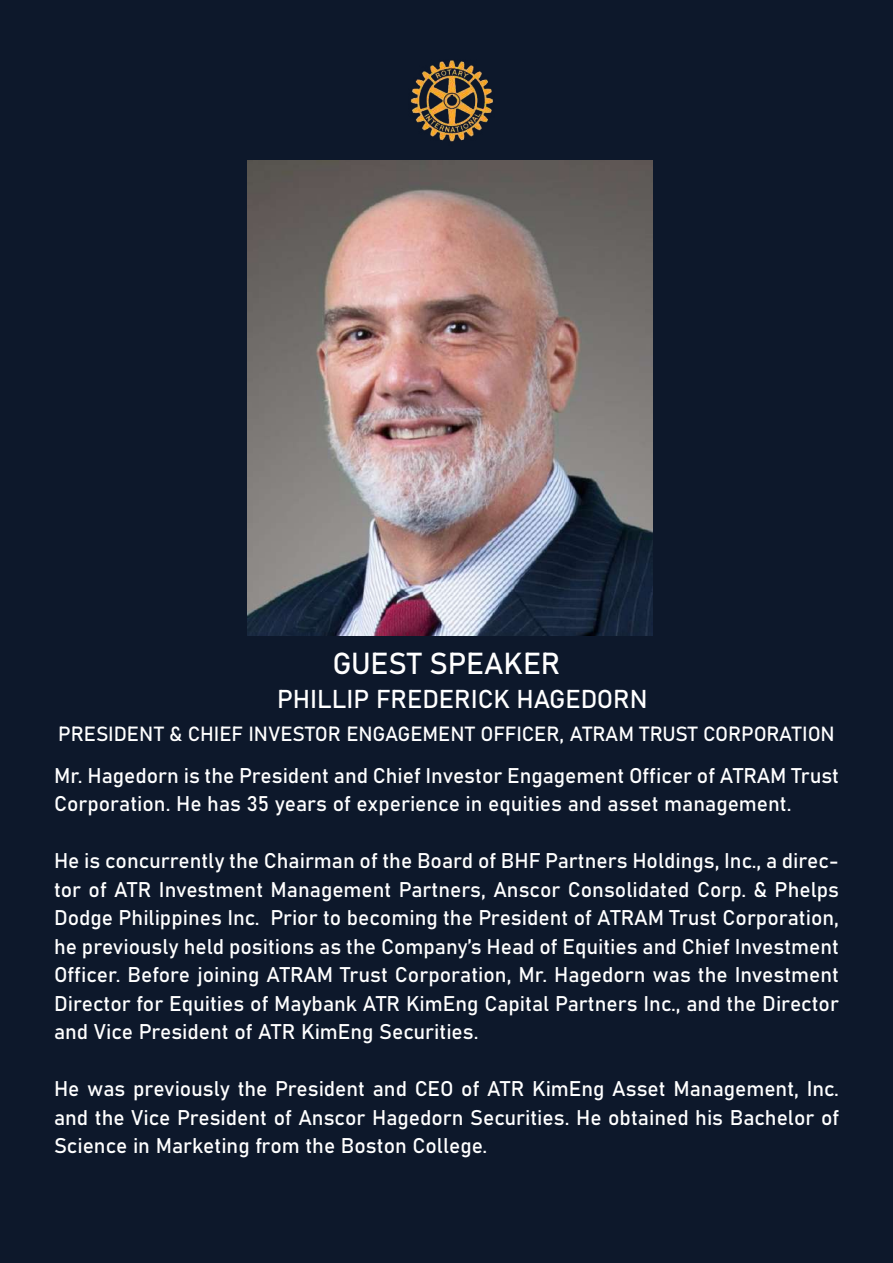
<style>
.page{position:relative;width:893px;height:1263px;background:#0d182b}
.page>*{position:absolute;margin:0;border:0;box-sizing:border-box;transform-origin:0 0}
.t1{font:30px "Bahnschrift";color:#fff}
.t2{font:25.5px "Bahnschrift";color:#fff}
.t3{font:21px/28.5px "Bahnschrift";color:#fff;text-align:justify}
.t4{font:20.25px "Bahnschrift";color:#fff}
</style>
<div class="page">
<img style="left:410px;top:60px;width:83px;height:82px">
<img style="left:248px;top:160px;width:404px;height:476px">
<h1 class="t1" style="left:332px;top:641px;width:230px">GUEST SPEAKER</h1>
<p class="t2" style="left:277px;top:679px;width:372px">PHILLIP FREDERICK HAGEDORN</p>
<p class="t4" style="left:58px;top:718px;width:778px">PRESIDENT &amp; CHIEF INVESTOR ENGAGEMENT OFFICER, ATRAM TRUST CORPORATION</p>
<p class="t3" style="left:54px;top:760px;width:787px">Mr. Hagedorn is the President and Chief Investor Engagement Officer of ATRAM Trust<br>Corporation. He has 35 years of experience in equities and asset management.</p>
<p class="t3" style="left:54px;top:845px;width:786px">He is concurrently the Chairman of the Board of BHF Partners Holdings, Inc., a direc&shy;tor of ATR Investment Management Partners, Anscor Consolidated Corp. &amp; Phelps Dodge Philippines Inc. Prior to becoming the President of ATRAM Trust Corporation, he previously held positions as the Company’s Head of Equities and Chief Investment Officer. Before joining ATRAM Trust Corporation, Mr. Hagedorn was the Investment Director for Equities of Maybank ATR KimEng Capital Partners Inc., and the Director and Vice President of ATR KimEng Securities.</p>
<p class="t3" style="left:54px;top:1073px;width:787px">He was previously the President and CEO of ATR KimEng Asset Management, Inc. and the Vice President of Anscor Hagedorn Securities. He obtained his Bachelor of Science in Marketing from the Boston College.</p>
</div>
